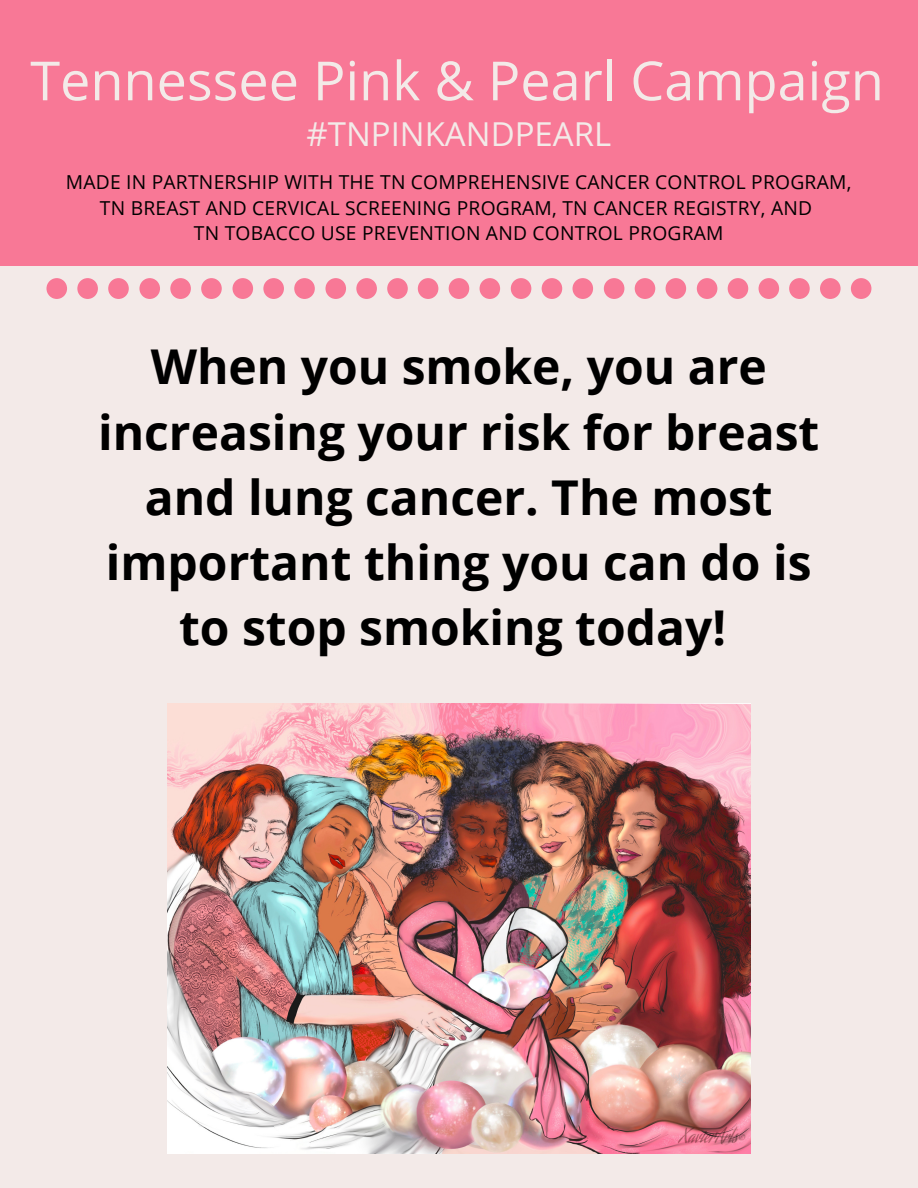
<style>
.page{position:relative;width:918px;height:1188px;background:#f3eae8}
.page>*{position:absolute;margin:0;border:0;box-sizing:border-box;transform-origin:0 0}
.t1{font:54px "Open Sans";color:#f3eae8}
.t2{font:700 48px/65.4px "Open Sans";color:#000;text-align:center}
.t3{font:33px "Open Sans";color:#f3eae8}
.t4{font:19.2px/25.5px "Open Sans";letter-spacing:.015em;color:#000;text-align:center}
</style>
<div class="page">
<div style="left:0;top:0;width:918px;height:265px;background:#f87896"></div>
<img style="left:167px;top:703px;width:583px;height:450px">
<svg style="left:46px;top:278px;width:21px;height:21px"></svg>
<svg style="left:77px;top:278px;width:21px;height:21px"></svg>
<svg style="left:108px;top:278px;width:21px;height:21px"></svg>
<svg style="left:139px;top:278px;width:21px;height:21px"></svg>
<svg style="left:170px;top:278px;width:21px;height:21px"></svg>
<svg style="left:201px;top:278px;width:21px;height:21px"></svg>
<svg style="left:233px;top:278px;width:20px;height:21px"></svg>
<svg style="left:263px;top:278px;width:21px;height:21px"></svg>
<svg style="left:294px;top:278px;width:21px;height:21px"></svg>
<svg style="left:325px;top:278px;width:21px;height:21px"></svg>
<svg style="left:356px;top:278px;width:21px;height:21px"></svg>
<svg style="left:387px;top:278px;width:21px;height:21px"></svg>
<svg style="left:418px;top:278px;width:20px;height:21px"></svg>
<svg style="left:449px;top:278px;width:20px;height:21px"></svg>
<svg style="left:480px;top:278px;width:20px;height:21px"></svg>
<svg style="left:511px;top:278px;width:20px;height:21px"></svg>
<svg style="left:542px;top:278px;width:20px;height:21px"></svg>
<svg style="left:573px;top:278px;width:20px;height:21px"></svg>
<svg style="left:604px;top:278px;width:20px;height:21px"></svg>
<svg style="left:635px;top:278px;width:20px;height:21px"></svg>
<svg style="left:666px;top:278px;width:20px;height:21px"></svg>
<svg style="left:697px;top:278px;width:20px;height:21px"></svg>
<svg style="left:728px;top:278px;width:20px;height:21px"></svg>
<svg style="left:759px;top:278px;width:20px;height:21px"></svg>
<svg style="left:789px;top:278px;width:21px;height:21px"></svg>
<svg style="left:820px;top:278px;width:21px;height:21px"></svg>
<svg style="left:851px;top:278px;width:20px;height:21px"></svg>
<p class="t1" style="left:30px;top:43px;width:855px">Tennessee Pink &amp; Pearl Campaign</p>
<p class="t3" style="left:307px;top:111px;width:306px">#TNPINKANDPEARL</p>
<p class="t4" style="left:66px;top:169px;width:787px">MADE IN PARTNERSHIP WITH THE TN COMPREHENSIVE CANCER CONTROL PROGRAM,<br>TN BREAST AND CERVICAL SCREENING PROGRAM, TN CANCER REGISTRY, AND</p>
<p class="t4" style="left:194px;top:220px;width:531px">TN TOBACCO USE PREVENTION AND CONTROL PROGRAM</p>
<p class="t2" style="left:98px;top:333px;width:723px">When you smoke, you are increasing your risk for breast and lung cancer. The most important thing you can do is to stop smoking today!</p>
</div>
